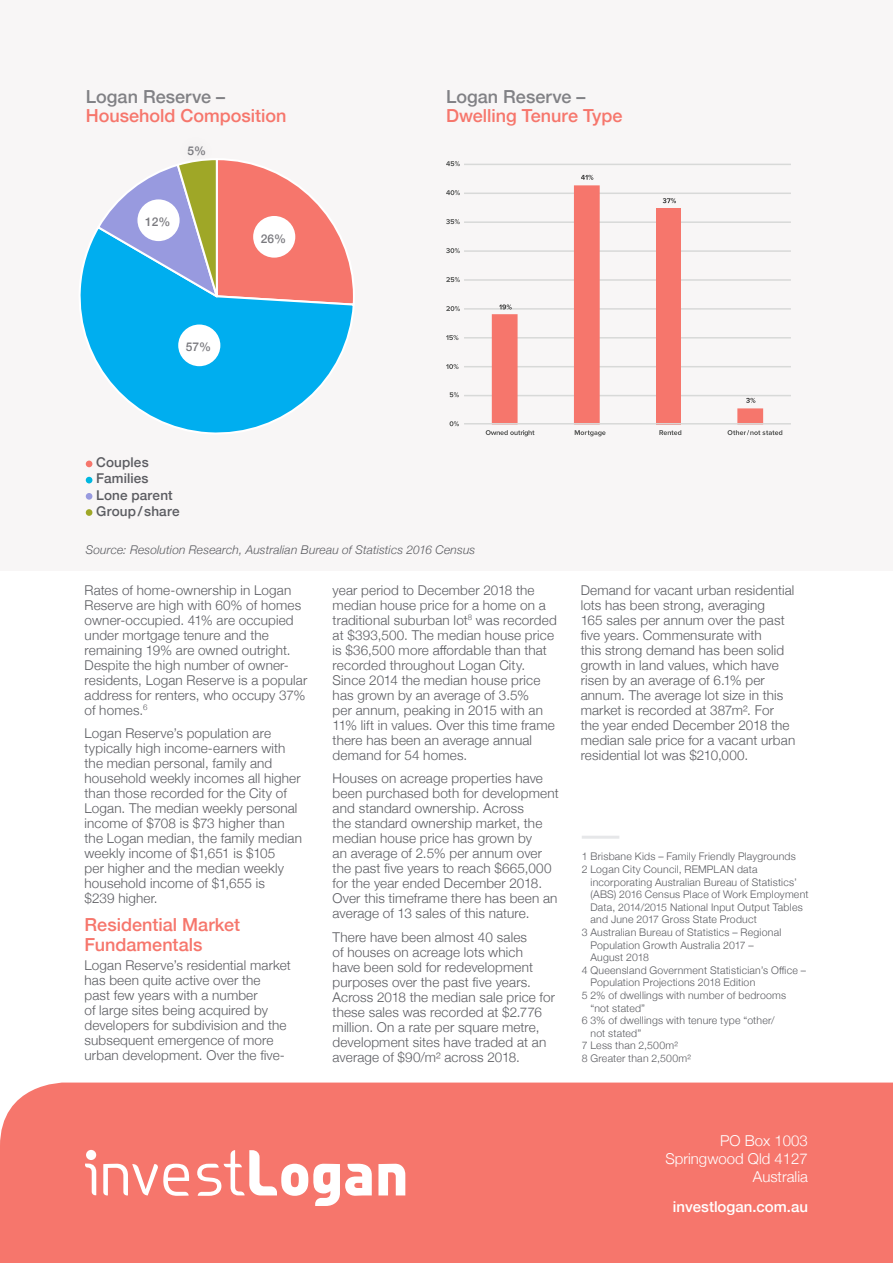
<style>
.page{position:relative;width:893px;height:1263px;background:#fff}
.page>*{position:absolute;margin:0;border:0;box-sizing:border-box;transform-origin:0 0}
.t1{font:500 18px/19.5px "Helvetica Neue";color:#f6766c}
.t2{font:500 18px "Helvetica Neue";letter-spacing:.005em;color:#818185}
.t3{font:300 15px/18px "Helvetica Neue";color:#fff;text-align:right}
.t4{font:500 15px "Helvetica Neue";color:#fff}
.t5{font:300 13.5px/15px "Helvetica Neue";letter-spacing:.01em;color:#5b5c61}
.t6{font:500 13.5px/16.2px "Helvetica Neue";letter-spacing:.01em;color:#5b5c61}
.t7{font:italic 300 12px "Helvetica Neue";letter-spacing:.015em;color:#5b5c61}
.t8{font:500 12px "Helvetica Neue";color:#79797e}
.t9{font:300 10.5px/12.6px "Helvetica Neue";letter-spacing:.02em;color:#5b5c61}
</style>
<div class="page">
<div style="left:0;top:0;width:893px;height:571px;background:#f8f6f6"></div>
<div style="left:0;top:1082px;width:893px;height:181px;background:#f6766c"></div>
<svg style="left:103px;top:1164px;width:86px;height:32px"></svg>
<svg style="left:197px;top:1150px;width:175px;height:56px"></svg>
<svg style="left:378px;top:1164px;width:27px;height:31px"></svg>
<svg style="left:85px;top:1163px;width:11px;height:32px"></svg>
<div style="left:86px;top:1150px;width:10px;height:10px;background:#fff;border-radius:50%"></div>
<hr style="left:582px;top:836px;width:37px;height:3px;background:#e6e7e9">
<svg style="left:86px;top:461px;width:6px;height:6px"></svg>
<svg style="left:86px;top:477px;width:6px;height:6px"></svg>
<div style="left:86px;top:493px;width:6px;height:7px;background:#989adf;border-radius:50%"></div>
<div style="left:86px;top:509px;width:6px;height:7px;background:#9fa727;border-radius:50%"></div>
<svg style="left:80px;top:236px;width:273px;height:197px"></svg>
<svg style="left:95px;top:160px;width:258px;height:150px"></svg>
<div style="left:178px;top:324px;width:42px;height:42px;background:#fff;border-radius:50%"></div>
<div style="left:253px;top:216px;width:42px;height:42px;background:#fff;border-radius:50%"></div>
<div style="left:137px;top:199px;width:43px;height:42px;background:#fff;border-radius:50%"></div>
<div style="left:175px;top:133px;width:43px;height:35px;background:#231f20;opacity:.15"></div>
<hr style="left:464px;top:164px;width:327px;height:1px;background:#d8d9d8">
<hr style="left:464px;top:193px;width:327px;height:1px;background:#d8d9d8">
<hr style="left:464px;top:221px;width:327px;height:2px;background:#d8d9d8">
<hr style="left:464px;top:250px;width:327px;height:2px;background:#d8d9d8">
<hr style="left:464px;top:279px;width:327px;height:2px;background:#d8d9d8">
<hr style="left:464px;top:308px;width:327px;height:2px;background:#d8d9d8">
<hr style="left:464px;top:337px;width:327px;height:1px;background:#d8d9d8">
<hr style="left:464px;top:366px;width:327px;height:1px;background:#d8d9d8">
<hr style="left:464px;top:395px;width:327px;height:1px;background:#d8d9d8">
<svg style="left:492px;top:185px;width:271px;height:238px"></svg>
<hr style="left:464px;top:423px;width:327px;height:2px;background:#d8d9d8">
<svg style="left:499px;top:304px;width:13px;height:5px"></svg>
<svg style="left:581px;top:175px;width:12px;height:5px"></svg>
<svg style="left:663px;top:198px;width:13px;height:5px"></svg>
<svg style="left:746px;top:398px;width:9px;height:5px"></svg>
<svg style="left:449px;top:421px;width:10px;height:5px"></svg>
<svg style="left:450px;top:392px;width:9px;height:5px"></svg>
<svg style="left:446px;top:364px;width:13px;height:5px"></svg>
<svg style="left:446px;top:335px;width:12px;height:5px"></svg>
<svg style="left:446px;top:306px;width:14px;height:5px"></svg>
<svg style="left:446px;top:277px;width:14px;height:5px"></svg>
<svg style="left:446px;top:248px;width:14px;height:5px"></svg>
<svg style="left:446px;top:219px;width:14px;height:5px"></svg>
<svg style="left:446px;top:190px;width:14px;height:5px"></svg>
<svg style="left:446px;top:161px;width:14px;height:5px"></svg>
<svg style="left:486px;top:430px;width:48px;height:6px"></svg>
<svg style="left:575px;top:430px;width:31px;height:6px"></svg>
<svg style="left:659px;top:430px;width:22px;height:5px"></svg>
<svg style="left:727px;top:430px;width:55px;height:5px"></svg>
<h1 class="t2" style="left:86px;top:82px;width:141px">Logan Reserve –</h1>
<h1 class="t1" style="left:86px;top:104px;width:202px">Household Composition</h1>
<p class="t8" style="left:188px;top:141px;width:20px">5%</p>
<p class="t8" style="left:145px;top:212px;width:27px">12%</p>
<p class="t8" style="left:186px;top:337px;width:27px">57%</p>
<p class="t8" style="left:261px;top:229px;width:27px">26%</p>
<h1 class="t2" style="left:446px;top:82px;width:141px">Logan Reserve –</h1>
<h1 class="t1" style="left:446px;top:104px;width:178px">Dwelling Tenure Type</h1>
<p class="t6" style="left:96px;top:453px;width:85px">Couples<br>Families<br>Lone parent<br>Group/share</p>
<p class="t7" style="left:86px;top:540px;width:391px">Source: Resolution Research, Australian Bureau of Statistics 2016 Census</p>
<p class="t5" style="left:85px;top:581px;width:224px">Rates of home-ownership in Logan<br>Reserve are high with 60% of homes owner-occupied. 41% are occupied under mortgage tenure and the remaining 19% are owned outright.<br>Despite the high number of owner&shy;residents, Logan Reserve is a popular address for renters, who occupy 37% of homes.<sup>6</sup></p>
<p class="t5" style="left:85px;top:725px;width:219px">Logan Reserve’s population are typically high income-earners with the median personal, family and household weekly incomes all higher than those recorded for the City of<br>Logan. The median weekly personal income of $708 is $73 higher than the Logan median, the family median weekly income of $1,651 is $105<br>per higher and the median weekly household income of $1,655 is<br>$239 higher.</p>
<h1 class="t1" style="left:85px;top:914px;width:157px">Residential Market<br>Fundamentals</h1>
<p class="t5" style="left:85px;top:957px;width:208px">Logan Reserve’s residential market has been quite active over the<br>past few years with a number<br>of large sites being acquired by developers for subdivision and the subsequent emergence of more urban development. Over the five-</p>
<p class="t5" style="left:333px;top:581px;width:226px">year period to December 2018 the median house price for a home on a traditional suburban lot<sup>8</sup> was recorded at $393,500. The median house price is $36,500 more affordable than that recorded throughout Logan City.<br>Since 2014 the median house price has grown by an average of 3.5%<br>per annum, peaking in 2015 with an<br>11% lift in values. Over this time frame there has been an average annual demand for 54 homes.</p>
<p class="t5" style="left:333px;top:770px;width:228px">Houses on acreage properties have been purchased both for development and standard ownership. Across<br>the standard ownership market, the median house price has grown by<br>an average of 2.5% per annum over the past five years to reach $665,000 for the year ended December 2018.<br>Over this timeframe there has been an average of 13 sales of this nature.</p>
<p class="t5" style="left:333px;top:928px;width:224px">There have been almost 40 sales<br>of houses on acreage lots which<br>have been sold for redevelopment purposes over the past five years.<br>Across 2018 the median sale price for these sales was recorded at $2.776 million. On a rate per square metre, development sites have traded at an average of $90/m² across 2018.</p>
<p class="t5" style="left:581px;top:581px;width:216px">Demand for vacant urban residential lots has been strong, averaging<br>165 sales per annum over the past five years. Commensurate with<br>this strong demand has been solid growth in land values, which have risen by an average of 6.1% per annum. The average lot size in this market is recorded at 387m². For the year ended December 2018 the median sale price for a vacant urban residential lot was $210,000.</p>
<p class="t9" style="left:582px;top:849px;width:216px">1 Brisbane Kids – Family Friendly Playgrounds<br>2 Logan City Council, REMPLAN data</p>
<p class="t9" style="left:590px;top:875px;width:208px">incorporating Australian Bureau of Statistics’</p>
<p class="t9" style="left:590px;top:887px;width:220px">(ABS) 2016 Census Place of Work Employment</p>
<p class="t9" style="left:590px;top:900px;width:214px">Data, 2014/2015 National Input Output Tables</p>
<p class="t9" style="left:590px;top:912px;width:168px">and June 2017 Gross State Product</p>
<p class="t9" style="left:582px;top:925px;width:201px">3 Australian Bureau of Statistics – Regional</p>
<p class="t9" style="left:590px;top:938px;width:165px">Population Growth Australia 2017 –</p>
<p class="t9" style="left:590px;top:950px;width:60px">August 2018</p>
<p class="t9" style="left:582px;top:963px;width:226px">4 Queensland Government Statistician’s Office –</p>
<p class="t9" style="left:590px;top:975px;width:166px">Population Projections 2018 Edition</p>
<p class="t9" style="left:582px;top:988px;width:206px">5 2% of dwellings with number of bedrooms</p>
<p class="t9" style="left:590px;top:1001px;width:56px">“not stated”</p>
<p class="t9" style="left:582px;top:1013px;width:194px">6 3% of dwellings with tenure type “other/</p>
<p class="t9" style="left:590px;top:1026px;width:52px">not stated”</p>
<p class="t9" style="left:582px;top:1038px;width:98px">7 Less than 2,500m²</p>
<p class="t9" style="left:582px;top:1051px;width:111px">8 Greater than 2,500m²</p>
<p class="t3" style="left:665px;top:1130px;width:144px">PO Box 1003<br>Springwood Qld 4127<br>Australia</p>
<p class="t4" style="left:673px;top:1195px;width:137px">investlogan.com.au</p>
</div>
